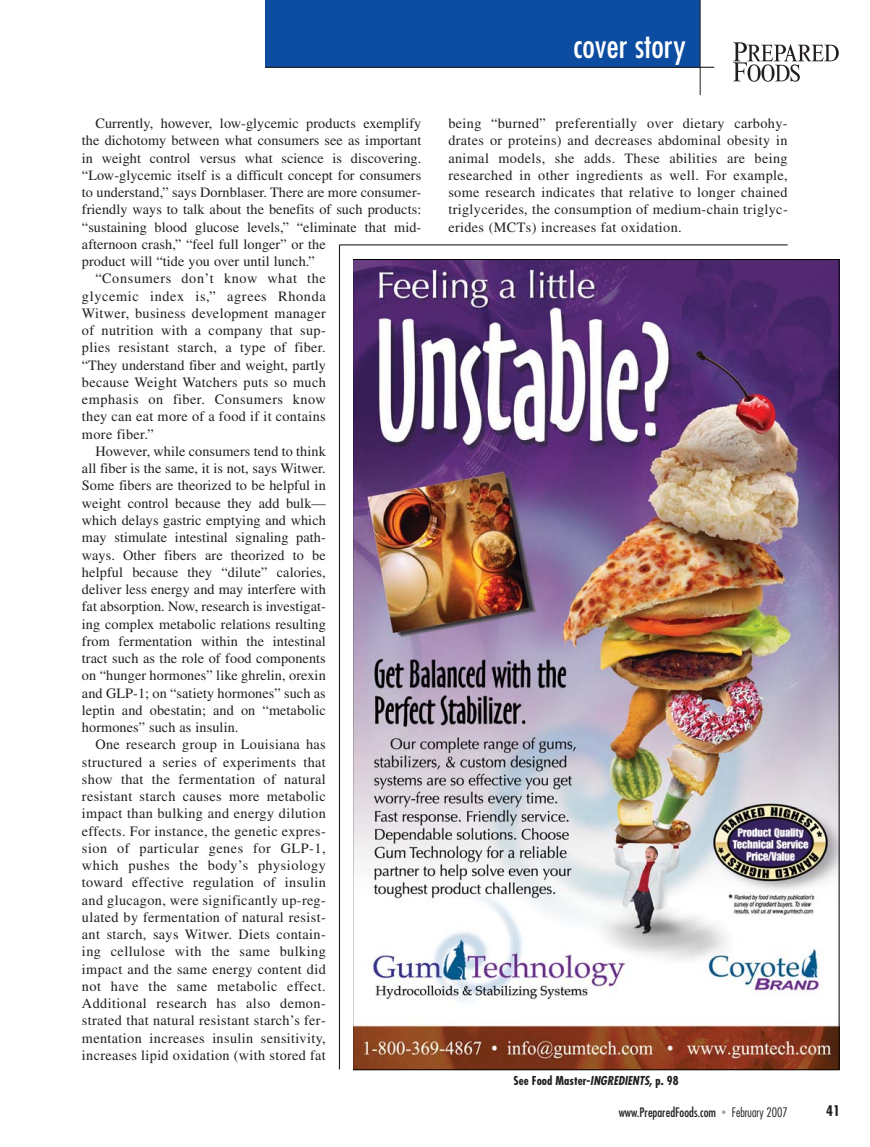
<style>
.page{position:relative;width:870px;height:1147px;background:#fff}
.page>*{position:absolute;margin:0;border:0;box-sizing:border-box;transform-origin:0 0}
.t1{font:condensed 33px "Futura";color:#fff}
.t2{font:14.25px/17.2px "Times";letter-spacing:.005em;color:#231f20;text-align:justify}
.t3{font:14.25px "Times";letter-spacing:.025em;color:#231f20}
.t4{font:14.25px "Times";letter-spacing:.035em;color:#231f20}
.t5{font:14.25px "Times";letter-spacing:.03em;color:#231f20}
.t6{font:14.25px "Times";letter-spacing:.045em;color:#231f20}
.t7{font:14.25px "Times";letter-spacing:.04em;color:#231f20}
.t8{font:700 condensed 14.25px "Futura";color:#231f20}
.t9{font:condensed 12.75px "Futura";color:#231f20}
.t10{font:300 condensed 12.75px "Futura";color:#231f20}
.t11{font:700 condensed 12px "Futura";color:#231f20}
.s1{font-style:italic}
</style>
<div class="page">
<div style="left:265px;top:0;width:434px;height:67px;background:#0c4da1"></div>
<svg style="left:733px;top:42px;width:105px;height:40px"></svg>
<hr style="left:699px;top:0;width:1px;height:95px;background:#231f20">
<hr style="left:265px;top:67px;width:449px;height:1px;background:#231f20">
<hr style="left:339px;top:244px;width:448px;height:1px;background:#231f20">
<hr style="left:339px;top:245px;width:1px;height:824px;background:#231f20">
<img style="left:355px;top:261px;width:482px;height:807px">
<p class="t2" style="left:95px;top:116px;width:327px">Currently, however, low-glycemic products exemplify</p>
<p class="t2" style="left:82px;top:133px;width:341px">the dichotomy between what consumers see as important</p>
<p class="t2" style="left:82px;top:151px;width:341px">in weight control versus what science is discovering.</p>
<p class="t2" style="left:82px;top:168px;width:341px">“Low-glycemic itself is a difficult concept for consumers</p>
<p class="t2" style="left:82px;top:185px;width:341px">to understand,” says Dornblaser. There are more consumer-</p>
<p class="t2" style="left:82px;top:202px;width:341px">friendly ways to talk about the benefits of such products:</p>
<p class="t2" style="left:82px;top:220px;width:341px">“sustaining blood glucose levels,” “eliminate that mid-</p>
<p class="t2" style="left:82px;top:237px;width:245px">afternoon crash,” “feel full longer” or the</p>
<p class="t2" style="left:82px;top:254px;width:234px">product will “tide you over until lunch.”</p>
<p class="t6" style="left:95px;top:273px;width:232px">“Consumers don’t know what the</p>
<p class="t6" style="left:82px;top:291px;width:245px">glycemic index is,” agrees Rhonda</p>
<p class="t3" style="left:82px;top:308px;width:245px">Witwer, business development manager</p>
<p class="t3" style="left:82px;top:325px;width:245px">of nutrition with a company that sup-</p>
<p class="t3" style="left:82px;top:342px;width:245px">plies resistant starch, a type of fiber.</p>
<p class="t2" style="left:82px;top:358px;width:245px">“They understand fiber and weight, partly</p>
<p class="t3" style="left:82px;top:377px;width:245px">because Weight Watchers puts so much</p>
<p class="t4" style="left:82px;top:394px;width:245px">emphasis on fiber. Consumers know</p>
<p class="t3" style="left:82px;top:411px;width:245px">they can eat more of a food if it contains</p>
<p class="t3" style="left:82px;top:429px;width:73px">more fiber.”</p>
<p class="t2" style="left:95px;top:444px;width:232px">However, while consumers tend to think</p>
<p class="t2" style="left:82px;top:461px;width:245px">all fiber is the same, it is not, says Witwer.</p>
<p class="t2" style="left:82px;top:478px;width:245px">Some fibers are theorized to be helpful in</p>
<p class="t2" style="left:82px;top:496px;width:245px">weight control because they add bulk—</p>
<p class="t2" style="left:82px;top:513px;width:245px">which delays gastric emptying and which</p>
<p class="t2" style="left:82px;top:530px;width:245px">may stimulate intestinal signaling path-</p>
<p class="t2" style="left:82px;top:547px;width:245px">ways. Other fibers are theorized to be</p>
<p class="t2" style="left:82px;top:565px;width:245px">helpful because they “dilute” calories,</p>
<p class="t2" style="left:82px;top:582px;width:245px">deliver less energy and may interfere with</p>
<p class="t2" style="left:82px;top:599px;width:245px">fat absorption. Now, research is investigat-</p>
<p class="t2" style="left:82px;top:616px;width:245px">ing complex metabolic relations resulting</p>
<p class="t2" style="left:82px;top:633px;width:245px">from fermentation within the intestinal</p>
<p class="t2" style="left:82px;top:651px;width:245px">tract such as the role of food components</p>
<p class="t2" style="left:82px;top:668px;width:245px">on “hunger hormones” like ghrelin, orexin</p>
<p class="t2" style="left:82px;top:685px;width:245px">and GLP-1; on “satiety hormones” such as</p>
<p class="t2" style="left:82px;top:702px;width:245px">leptin and obestatin; and on “metabolic</p>
<p class="t2" style="left:82px;top:720px;width:158px">hormones” such as insulin.</p>
<p class="t3" style="left:95px;top:739px;width:232px">One research group in Louisiana has</p>
<p class="t3" style="left:82px;top:756px;width:245px">structured a series of experiments that</p>
<p class="t3" style="left:82px;top:774px;width:245px">show that the fermentation of natural</p>
<p class="t3" style="left:82px;top:791px;width:245px">resistant starch causes more metabolic</p>
<p class="t3" style="left:82px;top:808px;width:245px">impact than bulking and energy dilution</p>
<p class="t3" style="left:82px;top:825px;width:245px">effects. For instance, the genetic expres-</p>
<p class="t7" style="left:82px;top:843px;width:245px">sion of particular genes for GLP-1,</p>
<p class="t4" style="left:82px;top:860px;width:245px">which pushes the body’s physiology</p>
<p class="t3" style="left:82px;top:877px;width:245px">toward effective regulation of insulin</p>
<p class="t3" style="left:82px;top:894px;width:245px">and glucagon, were significantly up-reg-</p>
<p class="t3" style="left:82px;top:912px;width:245px">ulated by fermentation of natural resist-</p>
<p class="t3" style="left:82px;top:929px;width:245px">ant starch, says Witwer. Diets contain-</p>
<p class="t5" style="left:82px;top:946px;width:245px">ing cellulose with the same bulking</p>
<p class="t3" style="left:82px;top:963px;width:245px">impact and the same energy content did</p>
<p class="t4" style="left:82px;top:981px;width:245px">not have the same metabolic effect.</p>
<p class="t5" style="left:82px;top:998px;width:245px">Additional research has also demon-</p>
<p class="t3" style="left:82px;top:1015px;width:245px">strated that natural resistant starch’s fer-</p>
<p class="t3" style="left:82px;top:1032px;width:245px">mentation increases insulin sensitivity,</p>
<p class="t3" style="left:82px;top:1050px;width:245px">increases lipid oxidation (with stored fat</p>
<h1 class="t1" style="left:573px;top:31px;width:114px">cover story</h1>
<p class="t2" style="left:448px;top:116px;width:341px">being “burned” preferentially over dietary carbohy&shy;drates or proteins) and decreases abdominal obesity in animal models, she adds. These abilities are being researched in other ingredients as well. For example, some research indicates that relative to longer chained triglycerides, the consumption of medium-chain triglyc&shy;erides (MCTs) increases fat oxidation.</p>
<p class="t11" style="left:513px;top:1075px;width:167px">See Food Master-<span class="s1">INGREDIENTS</span>, p. 98</p>
<p class="t9" style="left:618px;top:1106px;width:99px">www.PreparedFoods.com</p>
<p class="t10" style="left:721px;top:1106px;width:67px"><sup>●</sup> February 2007</p>
<p class="t8" style="left:825px;top:1105px;width:15px">41</p>
</div>
